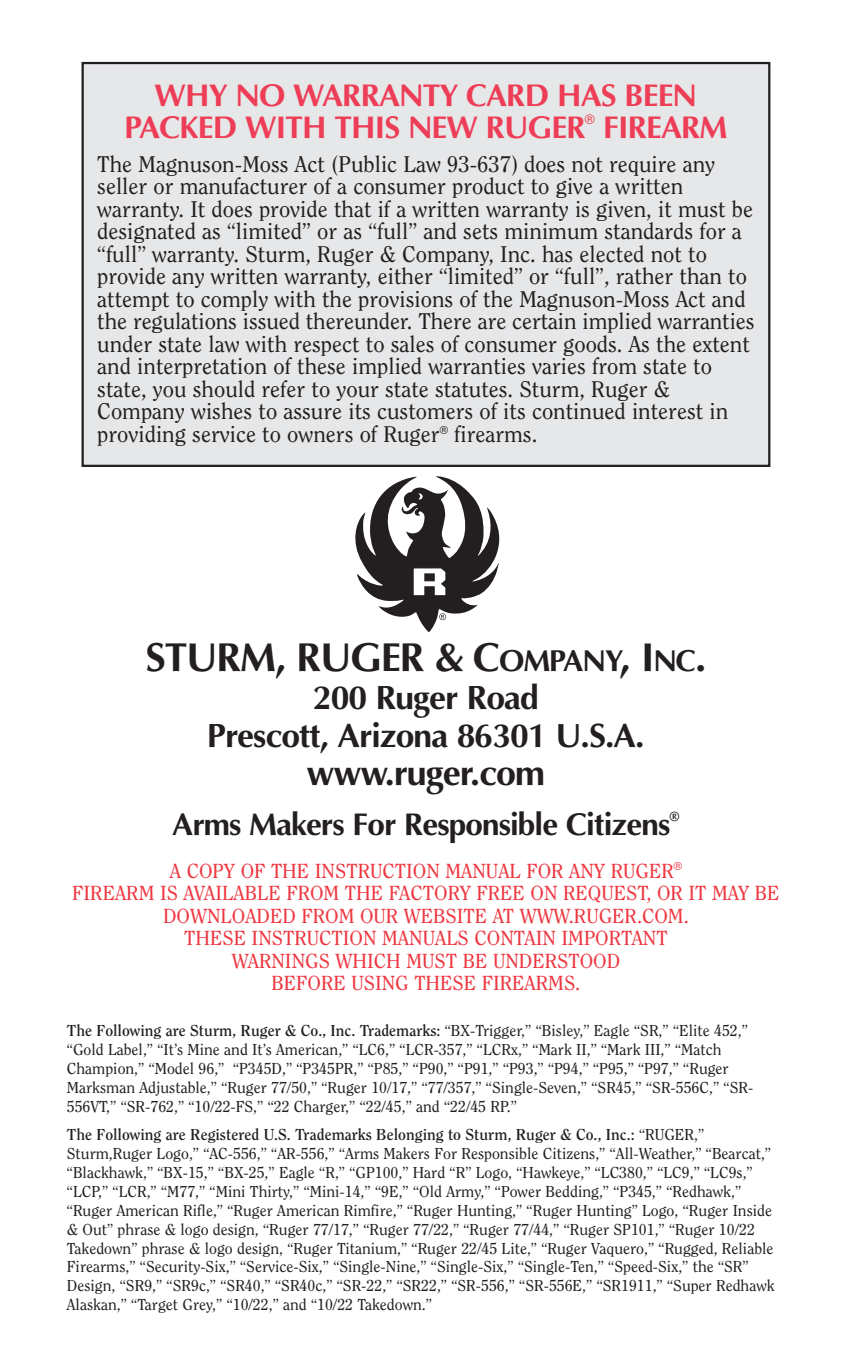
<style>
.page{position:relative;width:851px;height:1357px;background:#fff}
.page>*{position:absolute;margin:0;border:0;box-sizing:border-box;transform-origin:0 0}
.t1{font:700 40.5px "Optima";letter-spacing:-.03em;color:#231f20}
.t2{font:700 36px "Optima";letter-spacing:-.03em;color:#231f20}
.t3{font:700 33.75px/38.2px "Optima";letter-spacing:-.03em;color:#231f20;text-align:center}
.t4{font:700 31.5px/31.5px "Optima";letter-spacing:-.03em;color:#ee3d56}
.t5{font:700 31.5px "Optima";letter-spacing:-.03em;color:#231f20}
.t6{font:22.5px/22.5px "Clearface";color:#231f20}
.t7{font:20.25px/22.5px "Clearface";color:#ee3640;text-align:center}
.t8{font:15.75px/18.9px "Clearface";color:#231f20}
.t9{font:700 13.5px "Optima";color:#231f20}
.t10{font:13.5px "Helvetica";color:#ee3640}
.s1{font-size:30.38px}
.s2{font-weight:700}
</style>
<div class="page">
<svg style="left:355px;top:476px;width:145px;height:156px"></svg>
<div style="left:83px;top:63px;width:686px;height:403px;background:#e6e7e9"></div>
<div style="left:81px;top:62px;width:689px;height:405px;border:2px solid #231f20"></div>
<h3 class="t4" style="left:124px;top:80px;width:574px;text-indent:30px">WHY NO WARRANTY CARD HAS BEEN<br>PACKED WITH THIS NEW RUGER</h3>
<p class="t10" style="left:585px;top:112px;width:11px">®</p>
<h3 class="t4" style="left:603px;top:111px;width:126px">FIREARM</h3>
<p class="t6" style="left:97px;top:154px;width:658px">The Magnuson-Moss Act (Public Law 93-637) does not require any seller or manufacturer of a consumer product to give a written warranty. It does provide that if a written warranty is given, it must be designated as “limited” or as “full” and sets minimum standards for a “full” warranty. Sturm, Ruger &amp; Company, Inc. has elected not to provide any written warranty, either “limited” or “full”, rather than to attempt to comply with the provisions of the Magnuson-Moss Act and the regulations issued thereunder. There are certain implied warranties under state law with respect to sales of consumer goods. As the extent and interpretation of these implied warranties varies from state to state, you should refer to your state statutes. Sturm, Ruger &amp; Company wishes to assure its customers of its continued interest in providing service to owners of Ruger<sup>®</sup> firearms.</p>
<h1 class="t1" style="left:146px;top:633px;width:562px">STURM, RUGER &amp; C<span class="s1">OMPANY</span>, I<span class="s1">NC</span>.</h1>
<h3 class="t3" style="left:207px;top:678px;width:438px">200 Ruger Road<br>Prescott, Arizona 86301 U.S.A.</h3>
<h2 class="t2" style="left:306px;top:752px;width:240px">www.ruger.com</h2>
<h3 class="t5" style="left:172px;top:806px;width:499px">Arms Makers For Responsible Citizens</h3>
<p class="t9" style="left:669px;top:809px;width:12px">®</p>
<p class="t7" style="left:72px;top:860px;width:708px">A COPY OF THE INSTRUCTION MANUAL FOR ANY RUGER<sup>®<br></sup>FIREARM IS AVAILABLE FROM THE FACTORY FREE ON REQUEST, OR IT MAY BE DOWNLOADED FROM OUR WEBSITE AT WWW.RUGER.COM.<br>THESE INSTRUCTION MANUALS CONTAIN IMPORTANT<br>WARNINGS WHICH MUST BE UNDERSTOOD<br>BEFORE USING THESE FIREARMS.</p>
<p class="t8" style="left:67px;top:1022px;width:688px"><span class="s2">The Following are Sturm, Ruger &amp; Co., Inc. Trademarks:</span> “BX-Trigger,” “Bisley,” Eagle “SR,” “Elite 452,” “Gold Label,” “It’s Mine and It’s American,” “LC6,” “LCR-357,” “LCRx,” “Mark II,” “Mark III,” “Match Champion,” “Model 96,” “P345D,” “P345PR,” “P85,” “P90,” “P91,” “P93,” “P94,” “P95,” “P97,” “Ruger Marksman Adjustable,” “Ruger 77/50,” “Ruger 10/17,” “77/357,” “Single-Seven,” “SR45,” “SR-556C,” “SR-556VT,” “SR-762,” “10/22-FS,” “22 Charger,” “22/45,” and “22/45 RP.”</p>
<p class="t8" style="left:67px;top:1126px;width:709px"><span class="s2">The Following are Registered U.S. Trademarks Belonging to Sturm, Ruger &amp; Co., Inc.:</span> “RUGER,” Sturm,Ruger Logo,” “AC-556,” “AR-556,” “Arms Makers For Responsible Citizens,” “All-Weather,” “Bearcat,” “Blackhawk,” “BX-15,” “BX-25,” Eagle “R,” “GP100,” Hard “R” Logo, “Hawkeye,” “LC380,” “LC9,” “LC9s,” “LCP,” “LCR,” “M77,” “Mini Thirty,” “Mini-14,” “9E,” “Old Army,” “Power Bedding,” “P345,” “Redhawk,” “Ruger American Rifle,” “Ruger American Rimfire,” “Ruger Hunting,” “Ruger Hunting” Logo, “Ruger Inside &amp; Out” phrase &amp; logo design, “Ruger 77/17,” “Ruger 77/22,” “Ruger 77/44,” “Ruger SP101,” “Ruger 10/22<br>Takedown” phrase &amp; logo design, “Ruger Titanium,” “Ruger 22/45 Lite,” “Ruger Vaquero,” “Rugged, Reliable Firearms,” “Security-Six,” “Service-Six,” “Single-Nine,” “Single-Six,” “Single-Ten,” “Speed-Six,” the “SR” Design, “SR9,” “SR9c,” “SR40,” “SR40c,” “SR-22,” “SR22,” “SR-556,” “SR-556E,” “SR1911,” “Super Redhawk Alaskan,” “Target Grey,” “10/22,” and “10/22 Takedown.”</p>
</div>
